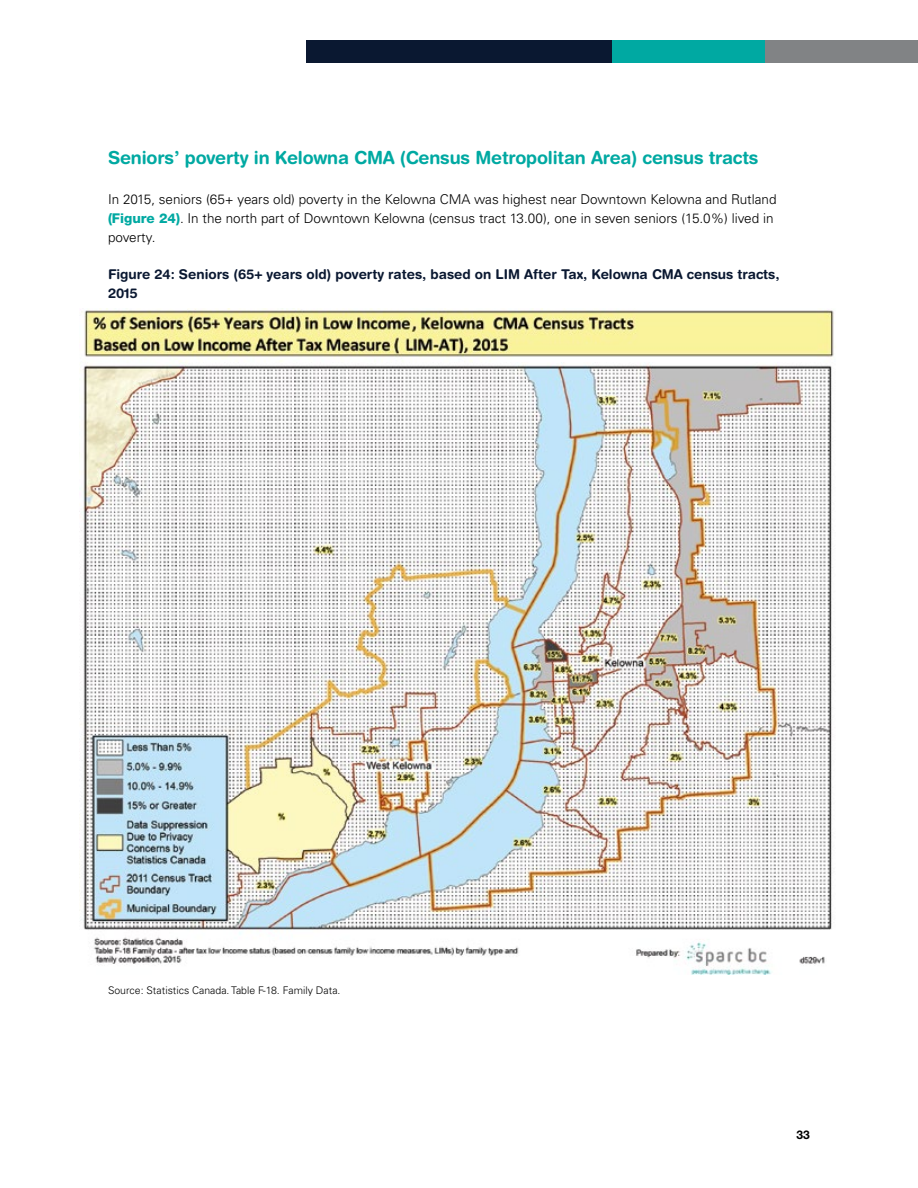
<style>
.page{position:relative;width:918px;height:1188px;background:#fff}
.page>*{position:absolute;margin:0;border:0;box-sizing:border-box;transform-origin:0 0}
.t1{font:700 18px "Helvetica Rounded";letter-spacing:-.01em;color:#00a9a2}
.t2{font:300 13.5px/18.8px "Univers";color:#000}
.t3{font:700 13.5px/18.8px "Helvetica Rounded";color:#0a1831}
.t4{font:700 12px "Helvetica Neue";color:#000}
.t5{font:300 10.5px "Univers";color:#000}
.s1{font-family:"Helvetica Neue";font-weight:800;color:#00a9a2}
</style>
<div class="page">
<div style="left:612px;top:40px;width:153px;height:23px;background:#00a9a2"></div>
<div style="left:306px;top:40px;width:306px;height:23px;background:#0a1831"></div>
<div style="left:765px;top:40px;width:153px;height:23px;background:#818385"></div>
<img style="left:80px;top:309px;width:754px;height:666px">
<h1 class="t1" style="left:108px;top:146px;width:652px">Seniors’ poverty in Kelowna CMA (Census Metropolitan Area) census tracts</h1>
<p class="t2" style="left:108px;top:190px;width:670px">In 2015, seniors (65+ years old) poverty in the Kelowna CMA was highest near Downtown Kelowna and Rutland <span class="s1">(Figure 24)</span>. In the north part of Downtown Kelowna (census tract 13.00), one in seven seniors (15.0%) lived in poverty.</p>
<p class="t3" style="left:108px;top:265px;width:673px">Figure 24: Seniors (65+ years old) poverty rates, based on LIM After Tax, Kelowna CMA census tracts,<br>2015</p>
<p class="t5" style="left:108px;top:984px;width:234px">Source: Statistics Canada. Table F-18. Family Data.</p>
<p class="t4" style="left:797px;top:1127px;width:15px">33</p>
</div>
